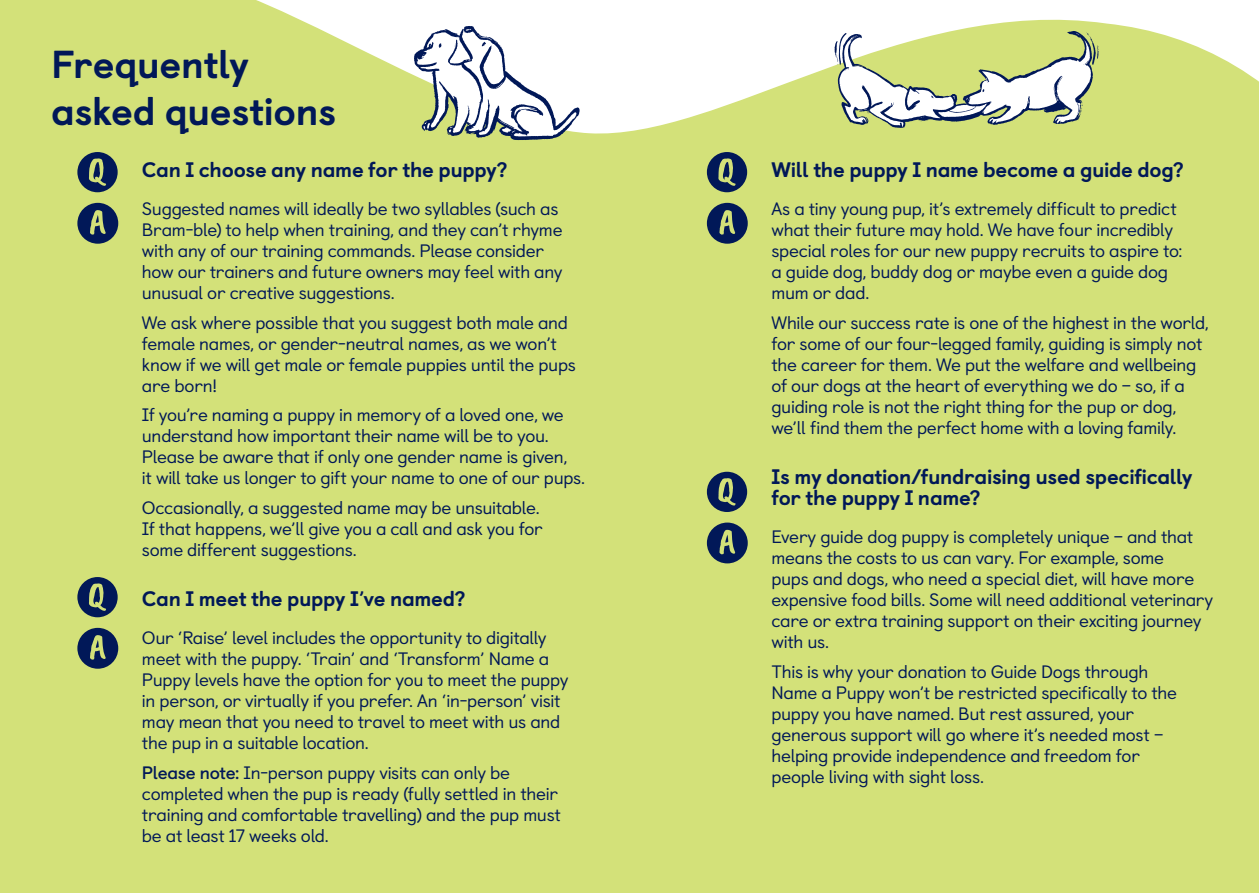
<style>
.page{position:relative;width:1259px;height:893px;background:#d3e179}
.page>*{position:absolute;margin:0;border:0;box-sizing:border-box;transform-origin:0 0}
.H2_Section_heading_2{font:800 39px/46.5px "Castledown";letter-spacing:-.01em;color:#011858}
._12_14_bodycopy_heav{font:800 21px/21px "Castledown";letter-spacing:-.015em;color:#011858}
._12_14_bodycopy_inky{font:18px/21px "Castledown";letter-spacing:-.015em;color:#011858}
.s1{font-weight:700}
</style>
<div class="page">
<div style="left:77px;top:203px;width:41px;height:41px;background:#011858;border-radius:50%"></div>
<svg style="left:90px;top:210px;width:16px;height:25px"></svg>
<div style="left:77px;top:152px;width:41px;height:40px;background:#011858;border-radius:50%"></div>
<svg style="left:89px;top:158px;width:17px;height:28px"></svg>
<div style="left:77px;top:628px;width:41px;height:41px;background:#011858;border-radius:50%"></div>
<svg style="left:90px;top:635px;width:16px;height:25px"></svg>
<div style="left:77px;top:577px;width:41px;height:40px;background:#011858;border-radius:50%"></div>
<svg style="left:89px;top:583px;width:17px;height:28px"></svg>
<div style="left:707px;top:203px;width:41px;height:41px;background:#011858;border-radius:50%"></div>
<svg style="left:719px;top:210px;width:16px;height:25px"></svg>
<div style="left:707px;top:152px;width:40px;height:40px;background:#011858;border-radius:50%"></div>
<svg style="left:718px;top:158px;width:17px;height:28px"></svg>
<div style="left:707px;top:523px;width:41px;height:40px;background:#011858;border-radius:50%"></div>
<svg style="left:719px;top:530px;width:16px;height:24px"></svg>
<div style="left:707px;top:472px;width:40px;height:40px;background:#011858;border-radius:50%"></div>
<svg style="left:718px;top:478px;width:17px;height:28px"></svg>
<svg style="left:395px;top:26px;width:185px;height:114px"></svg>
<svg style="left:834px;top:31px;width:265px;height:97px"></svg>
<h2 class="H2_Section_heading_2" style="left:51px;top:38px;width:287px">Frequently asked questions</h2>
<p class="_12_14_bodycopy_heav" style="left:142px;top:158px;width:367px">Can I choose any name for the puppy?</p>
<p class="_12_14_bodycopy_inky" style="left:142px;top:197px;width:422px">Suggested names will ideally be two syllables (such as Bram-ble) to help when training, and they can’t rhyme with any of our training commands. Please consider how our trainers and future owners may feel with any unusual or creative suggestions.</p>
<p class="_12_14_bodycopy_inky" style="left:142px;top:311px;width:435px">We ask where possible that you suggest both male and female names, or gender-neutral names, as we won’t know if we will get male or female puppies until the pups are born!</p>
<p class="_12_14_bodycopy_inky" style="left:142px;top:403px;width:445px">If you’re naming a puppy in memory of a loved one, we understand how important their name will be to you.<br>Please be aware that if only one gender name is given,<br>it will take us longer to gift your name to one of our pups.</p>
<p class="_12_14_bodycopy_inky" style="left:142px;top:496px;width:402px">Occasionally, a suggested name may be unsuitable.<br>If that happens, we’ll give you a call and ask you for some different suggestions.</p>
<p class="_12_14_bodycopy_heav" style="left:142px;top:587px;width:325px">Can I meet the puppy I’ve named?</p>
<p class="_12_14_bodycopy_inky" style="left:142px;top:626px;width:428px">Our ‘Raise’ level includes the opportunity to digitally meet with the puppy. ‘Train’ and ‘Transform’ Name a Puppy levels have the option for you to meet the puppy in person, or virtually if you prefer. An ‘in-person’ visit may mean that you need to travel to meet with us and the pup in a suitable location.</p>
<p class="_12_14_bodycopy_inky" style="left:142px;top:761px;width:420px"><span class="s1">Please note:</span> In-person puppy visits can only be completed when the pup is ready (fully settled in their training and comfortable travelling) and the pup must be at least 17 weeks old.</p>
<p class="_12_14_bodycopy_heav" style="left:771px;top:158px;width:414px">Will the puppy I name become a guide dog?</p>
<p class="_12_14_bodycopy_inky" style="left:771px;top:197px;width:412px">As a tiny young pup, it’s extremely difficult to predict what their future may hold. We have four incredibly special roles for our new puppy recruits to aspire to: a guide dog, buddy dog or maybe even a guide dog mum or dad.</p>
<p class="_12_14_bodycopy_inky" style="left:771px;top:311px;width:439px">While our success rate is one of the highest in the world, for some of our four-legged family, guiding is simply not the career for them. We put the welfare and wellbeing of our dogs at the heart of everything we do – so, if a guiding role is not the right thing for the pup or dog, we’ll find them the perfect home with a loving family.</p>
<p class="_12_14_bodycopy_heav" style="left:771px;top:465px;width:423px">Is my donation/fundraising used specifically for the puppy I name?</p>
<p class="_12_14_bodycopy_inky" style="left:771px;top:525px;width:443px">Every guide dog puppy is completely unique – and that means the costs to us can vary. For example, some<br>pups and dogs, who need a special diet, will have more expensive food bills. Some will need additional veterinary care or extra training support on their exciting journey with us.</p>
<p class="_12_14_bodycopy_inky" style="left:771px;top:660px;width:407px">This is why your donation to Guide Dogs through Name a Puppy won’t be restricted specifically to the puppy you have named. But rest assured, your generous support will go where it’s needed most – helping provide independence and freedom for people living with sight loss.</p>
</div>
